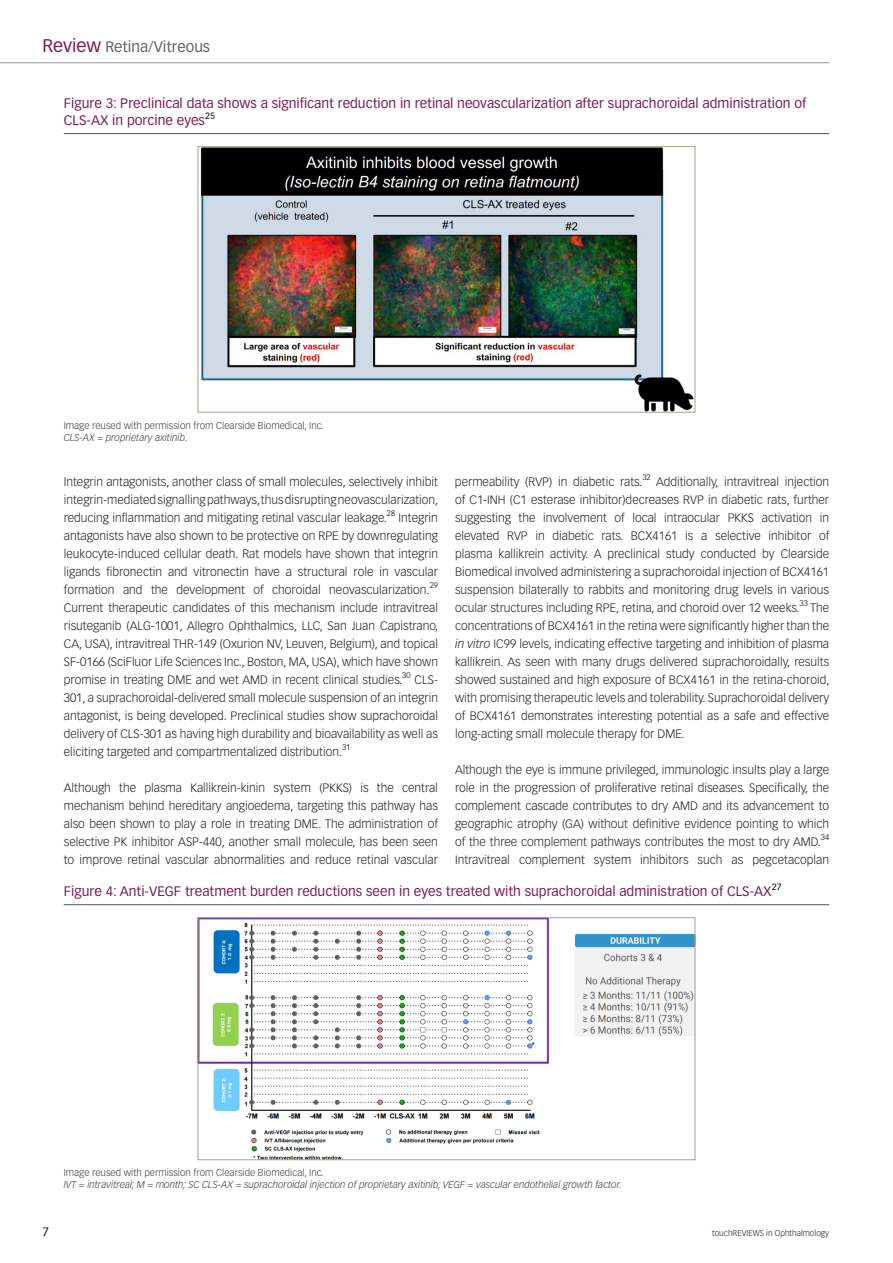
<style>
.page{position:relative;width:893px;height:1263px;background:#fff}
.page>*{position:absolute;margin:0;border:0;box-sizing:border-box;transform-origin:0 0}
.t1{font:15px "Vectora LT Std";color:#686166}
.t2{font:13.5px/16.5px "Vectora LT Std";color:#7b1f4f}
.t3{font:300 12px/18px "Vectora LT Std";color:#231f20;text-align:justify}
.t4{font:12px "Vectora LT Std";color:#231f20}
.t5{font:italic 300 9.75px "Vectora LT Std";color:#3e3e3f}
.t6{font:300 9.75px "Vectora LT Std";color:#3e3e3f}
.t7{font:9px "Vectora LT Std";color:#000}
.t8{font:300 8.25px "Vectora LT Std";color:#231f20}
.t9{font:300 7.95px "Vectora LT Std";color:#000}
.s1{font-size:18px;color:#7b1f4f}
.s2{font-style:italic}
</style>
<div class="page">
<hr style="left:0;top:62px;width:829px;height:1px;background:#939598">
<hr style="left:64px;top:133px;width:765px;height:1px;background:#46555d">
<img style="left:200px;top:148px;width:493px;height:262px">
<div style="left:198px;top:146px;width:497px;height:266px;border:1px solid #a3a392"></div>
<hr style="left:64px;top:904px;width:765px;height:1px;background:#46555d">
<img style="left:200px;top:919px;width:493px;height:239px">
<div style="left:198px;top:917px;width:497px;height:243px;border:1px solid #a3a392"></div>
<p class="t1" style="left:43px;top:38px;width:169px"><span class="s1">Review</span> Retina/Vitreous</p>
<p class="t2" style="left:64px;top:95px;width:744px">Figure 3: Preclinical data shows a significant reduction in retinal neovascularization after suprachoroidal administration of<br>CLS-AX in porcine eyes<sup>25</sup></p>
<p class="t6" style="left:64px;top:420px;width:261px">Image reused with permission from Clearside Biomedical, Inc.</p>
<p class="t5" style="left:64px;top:432px;width:125px">CLS-AX = proprietary axitinib.</p>
<p class="t3" style="left:64px;top:473px;width:376px">Integrin antagonists, another class of small molecules, selectively inhibit integrin-mediated signalling pathways, thus disrupting neovascularization, reducing inflammation and mitigating retinal vascular leakage.</p>
<p class="t9" style="left:387px;top:509px;width:10px">28</p>
<p class="t3" style="left:64px;top:509px;width:376px;text-indent:335px">Integrin antagonists have also shown to be protective on RPE by downregulating leukocyte-induced cellular death. Rat models have shown that integrin ligands fibronectin and vitronectin have a structural role in vascular formation and the development of choroidal neovascularization.</p>
<p class="t9" style="left:430px;top:581px;width:10px">29</p>
<p class="t3" style="left:64px;top:599px;width:376px">Current therapeutic candidates of this mechanism include intravitreal risuteganib (ALG-1001, Allegro Ophthalmics, LLC, San Juan Capistrano, CA, USA), intravitreal THR-149 (Oxurion NV, Leuven, Belgium), and topical SF-0166 (SciFluor Life Sciences Inc., Boston, MA, USA), which have shown promise in treating DME and wet AMD in recent clinical studies.</p>
<p class="t9" style="left:402px;top:671px;width:10px">30</p>
<p class="t3" style="left:64px;top:671px;width:376px;text-indent:351px">CLS-301, a suprachoroidal-delivered small molecule suspension of an integrin antagonist, is being developed. Preclinical studies show suprachoroidal delivery of CLS-301 as having high durability and bioavailability as well as eliciting targeted and compartmentalized distribution.</p>
<p class="t9" style="left:342px;top:743px;width:10px">31</p>
<p class="t3" style="left:64px;top:779px;width:376px">Although the plasma Kallikrein-kinin system (PKKS) is the central mechanism behind hereditary angioedema, targeting this pathway has also been shown to play a role in treating DME. The administration of selective PK inhibitor ASP-440, another small molecule, has been seen to improve retinal vascular abnormalities and reduce retinal vascular</p>
<p class="t3" style="left:455px;top:473px;width:376px">permeability (RVP) in diabetic rats.<sup>32</sup> Additionally, intravitreal injection of C1-INH (C1 esterase inhibitor)decreases RVP in diabetic rats, further suggesting the involvement of local intraocular PKKS activation in elevated RVP in diabetic rats. BCX4161 is a selective inhibitor of plasma kallikrein activity. A preclinical study conducted by Clearside Biomedical involved administering a suprachoroidal injection of BCX4161 suspension bilaterally to rabbits and monitoring drug levels in various ocular structures including RPE, retina, and choroid over 12 weeks.</p>
<p class="t9" style="left:799px;top:599px;width:10px">33</p>
<p class="t3" style="left:455px;top:599px;width:376px;text-indent:355px">The concentrations of BCX4161 in the retina were significantly higher than the <span class="s2">in vitro</span> IC99 levels, indicating effective targeting and inhibition of plasma kallikrein. As seen with many drugs delivered suprachoroidally, results showed sustained and high exposure of BCX4161 in the retina-choroid, with promising therapeutic levels and tolerability. Suprachoroidal delivery of BCX4161 demonstrates interesting potential as a safe and effective long-acting small molecule therapy for DME.</p>
<p class="t3" style="left:455px;top:761px;width:376px">Although the eye is immune privileged, immunologic insults play a large role in the progression of proliferative retinal diseases. Specifically, the complement cascade contributes to dry AMD and its advancement to geographic atrophy (GA) without definitive evidence pointing to which of the three complement pathways contributes the most to dry AMD.</p>
<p class="t9" style="left:821px;top:833px;width:10px">34</p>
<p class="t3" style="left:455px;top:851px;width:376px">Intravitreal complement system inhibitors such as pegcetacoplan</p>
<p class="t2" style="left:64px;top:883px;width:709px">Figure 4: Anti-VEGF treatment burden reductions seen in eyes treated with suprachoroidal administration of CLS-AX</p>
<p class="t7" style="left:772px;top:881px;width:11px">27</p>
<p class="t4" style="left:43px;top:1225px;width:8px">7</p>
<p class="t6" style="left:64px;top:1167px;width:261px">Image reused with permission from Clearside Biomedical, Inc.</p>
<p class="t5" style="left:64px;top:1179px;width:560px">IVT = intravitreal; M = month; SC CLS-AX = suprachoroidal injection of proprietary axitinib; VEGF = vascular endothelial growth factor.</p>
<p class="t8" style="left:712px;top:1228px;width:119px">touchREVIEWS in Ophthalmology</p>
</div>
